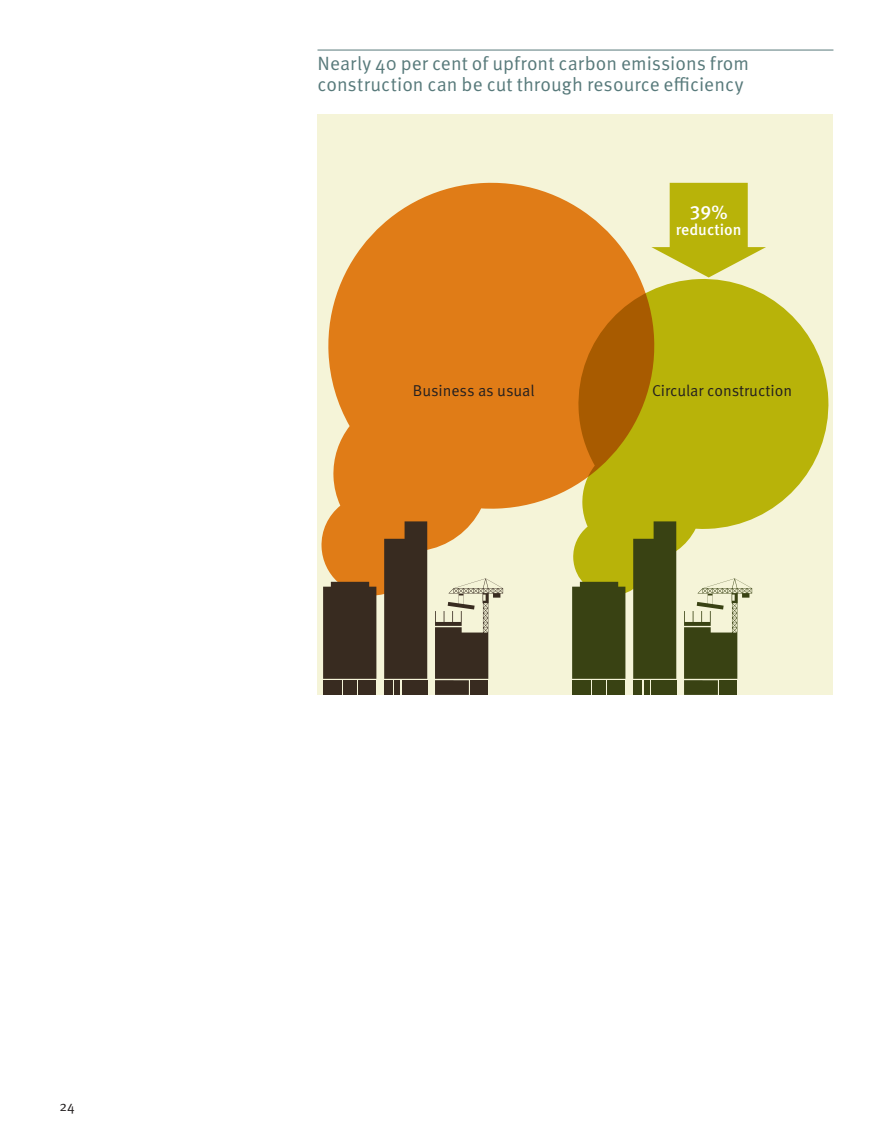
<style>
.page{position:relative;width:893px;height:1141px;background:#fff}
.page>*{position:absolute;margin:0;border:0;box-sizing:border-box;transform-origin:0 0}
.Graph_titles{font:19.25px/21px "Meta Pro Norm";letter-spacing:.005em;color:#587a7b}
.t1{font:500 19.25px "Meta Pro";color:#fff}
.t2{font:15.75px "Meta Pro Norm";letter-spacing:-.005em;color:#231f20}
.t3{font:500 15.75px "Meta Pro";color:#fff}
.t4{font:14px "Meta Pro Norm";color:#231f20}
</style>
<div class="page">
<hr style="left:317px;top:50px;width:516px;height:1px;background:#587a7b">
<div style="left:317px;top:114px;width:516px;height:581px;background:#f5f4d8"></div>
<svg style="left:654px;top:183px;width:112px;height:93px"></svg>
<svg style="left:625px;top:276px;width:204px;height:320px;fill:#b8b309"></svg>
<svg style="left:321px;top:183px;width:333px;height:412px;fill:#e07c17"></svg>
<div style="left:402px;top:680px;width:25px;height:15px;background:#382b20"></div>
<div style="left:384px;top:680px;width:9px;height:15px;background:#382b20"></div>
<svg style="left:384px;top:521px;width:43px;height:158px;background:#423020"></svg>
<div style="left:395px;top:680px;width:5px;height:15px;background:#382b20"></div>
<div style="left:323px;top:680px;width:19px;height:15px;background:#382b20"></div>
<div style="left:343px;top:680px;width:14px;height:15px;background:#382b20"></div>
<div style="left:323px;top:582px;width:53px;height:97px;background:#382b20"></div>
<div style="left:358px;top:680px;width:18px;height:15px;background:#382b20"></div>
<svg style="left:435px;top:578px;width:68px;height:117px"></svg>
<div style="left:651px;top:680px;width:25px;height:15px;background:#394213"></div>
<div style="left:633px;top:680px;width:9px;height:15px;background:#394213"></div>
<svg style="left:633px;top:521px;width:43px;height:158px;background:#404913"></svg>
<div style="left:644px;top:680px;width:5px;height:15px;background:#394213"></div>
<div style="left:572px;top:680px;width:19px;height:15px;background:#394213"></div>
<div style="left:592px;top:680px;width:14px;height:15px;background:#394213"></div>
<div style="left:572px;top:582px;width:53px;height:97px;background:#394213"></div>
<div style="left:607px;top:680px;width:18px;height:15px;background:#394213"></div>
<svg style="left:684px;top:578px;width:68px;height:117px"></svg>
<p class="Graph_titles" style="left:317px;top:52px;width:433px">Nearly 40 per cent of upfront carbon emissions from construction can be cut through resource efficiency</p>
<p class="t1" style="left:690px;top:197px;width:39px">39%</p>
<p class="t3" style="left:676px;top:217px;width:67px">reduction</p>
<p class="t2" style="left:413px;top:379px;width:123px">Business as usual</p>
<p class="t2" style="left:652px;top:379px;width:142px">Circular construction</p>
<p class="t4" style="left:60px;top:1096px;width:17px">24</p>
</div>
